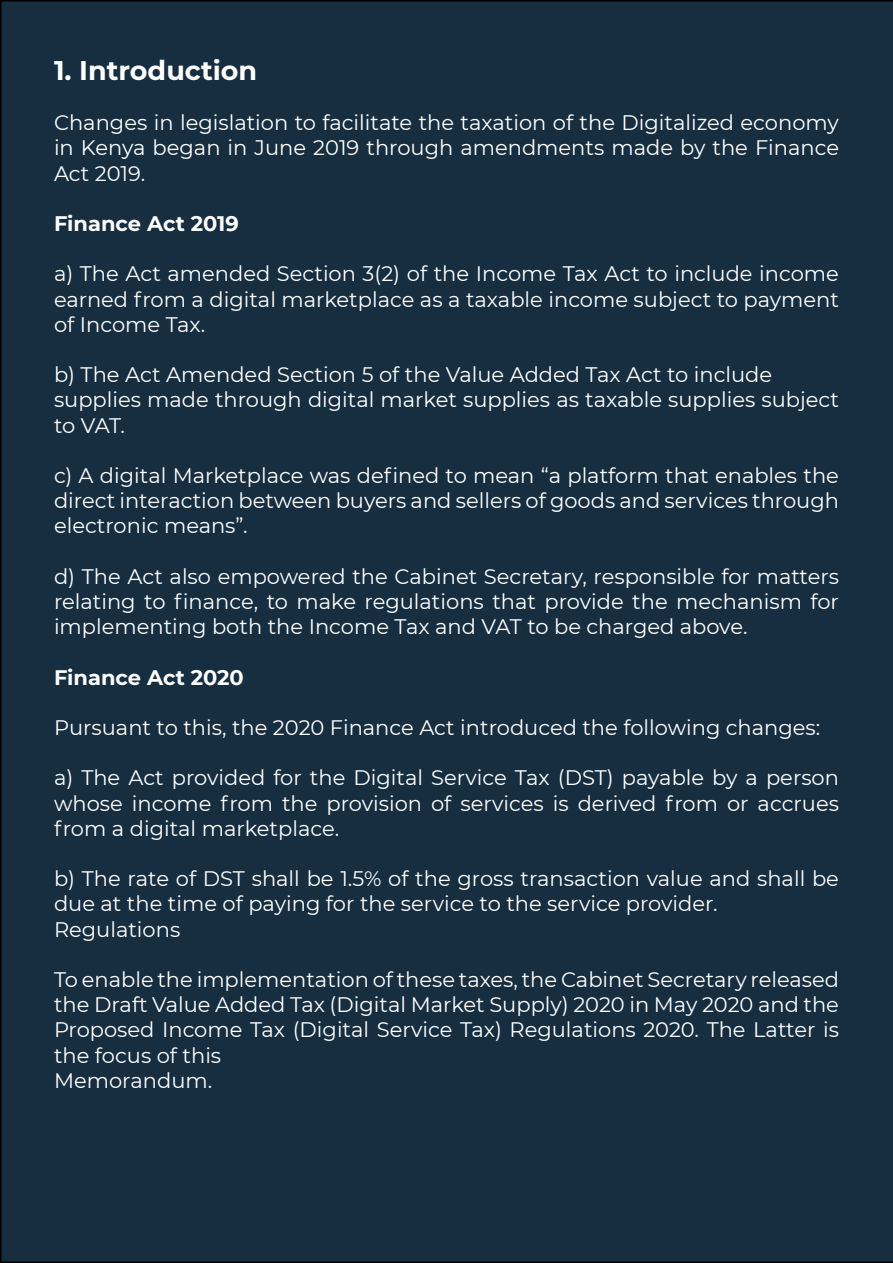
<style>
.page{position:relative;width:893px;height:1263px;background:#162e40}
.page>*{position:absolute;margin:0;border:0;box-sizing:border-box;transform-origin:0 0}
.t1{font:700 27px "Montserrat";color:#fff}
.t2{font:21px/25.2px "Montserrat";color:#fff;text-align:justify}
.t3{font:700 21px "Montserrat";color:#fff}
</style>
<div class="page">
<p class="t1" style="left:54px;top:51px;width:205px">1. Introduction</p>
<p class="t2" style="left:54px;top:109px;width:786px">Changes in legislation to facilitate the taxation of the Digitalized economy in Kenya began in June 2019 through amendments made by the Finance Act 2019.</p>
<p class="t3" style="left:54px;top:208px;width:186px">Finance Act 2019</p>
<p class="t2" style="left:54px;top:261px;width:786px">a) The Act amended Section 3(2) of the Income Tax Act to include income earned from a digital marketplace as a taxable income subject to payment of Income Tax.</p>
<p class="t2" style="left:54px;top:361px;width:720px">b) The Act Amended Section 5 of the Value Added Tax Act to include</p>
<p class="t2" style="left:54px;top:387px;width:786px">supplies made through digital market supplies as taxable supplies subject to VAT.</p>
<p class="t2" style="left:54px;top:462px;width:786px">c) A digital Marketplace was defined to mean “a platform that enables the direct interaction between buyers and sellers of goods and services through electronic means”.</p>
<p class="t2" style="left:54px;top:563px;width:786px">d) The Act also empowered the Cabinet Secretary, responsible for matters relating to finance, to make regulations that provide the mechanism for implementing both the Income Tax and VAT to be charged above.</p>
<p class="t3" style="left:54px;top:662px;width:191px">Finance Act 2020</p>
<p class="t2" style="left:54px;top:714px;width:768px">Pursuant to this, the 2020 Finance Act introduced the following changes:</p>
<p class="t2" style="left:54px;top:765px;width:786px">a) The Act provided for the Digital Service Tax (DST) payable by a person whose income from the provision of services is derived from or accrues from a digital marketplace.</p>
<p class="t2" style="left:54px;top:865px;width:786px">b) The rate of DST shall be 1.5% of the gross transaction value and shall be due at the time of paying for the service to the service provider.</p>
<p class="t2" style="left:54px;top:916px;width:128px">Regulations</p>
<p class="t2" style="left:54px;top:966px;width:786px">To enable the implementation of these taxes, the Cabinet Secretary released the Draft Value Added Tax (Digital Market Supply) 2020 in May 2020 and the Proposed Income Tax (Digital Service Tax) Regulations 2020. The Latter is the focus of this</p>
<p class="t2" style="left:54px;top:1067px;width:160px">Memorandum.</p>
</div>
